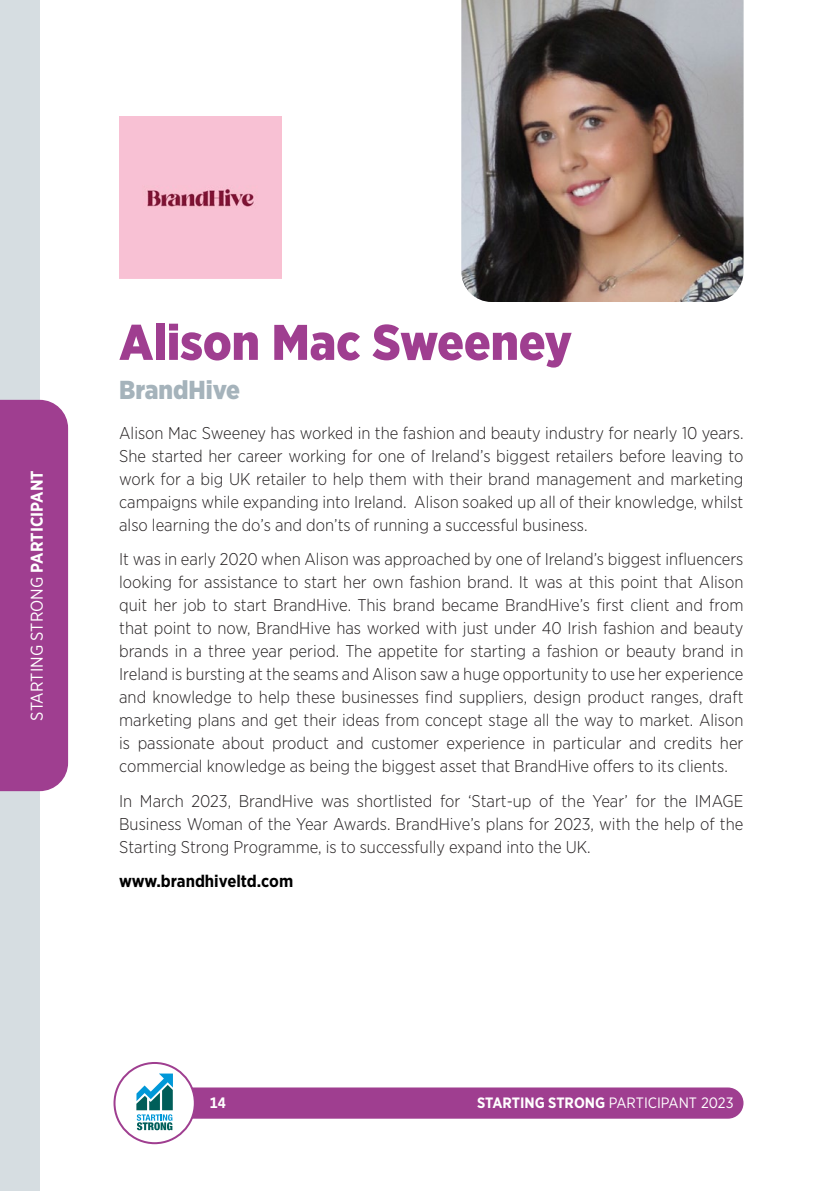
<style>
.page{position:relative;width:840px;height:1191px;background:#fff}
.page>*{position:absolute;margin:0;border:0;box-sizing:border-box;transform-origin:0 0}
.t1{font:900 50px "Gotham Narrow";color:#9f3e90}
.t2{font:900 26px "Gotham Narrow";color:#a5b3bb}
.t3{font:300 17px/23px "Gotham Narrow";color:#231f20;text-align:justify}
.t4{font:17px "Gotham Narrow";color:#fff}
.t5{font:700 17px "Gotham Narrow";color:#000}
.t6{font:15px "Gotham Narrow";color:#fff}
.t7{font:700 15px "Gotham Narrow";color:#fff}
.s1{font-weight:700}
</style>
<div class="page">
<div style="left:0;top:0;width:40px;height:1191px;background:#d6dde1"></div>
<div style="left:143px;top:1087px;width:600px;height:31px;background:#9f3e90;border-radius:16px"></div>
<div style="left:114px;top:1063px;width:81px;height:80px;background:#fff;border-radius:50%"></div>
<div style="left:113px;top:1062px;width:83px;height:82px;border:2px solid #9f3e90;border-radius:50%"></div>
<svg style="left:136px;top:1073px;width:37px;height:57px"></svg>
<div style="left:0;top:400px;width:68px;height:391px;background:#9f3e90"></div>
<img style="left:461px;top:0;width:282px;height:302px">
<div style="left:119px;top:116px;width:163px;height:162px;background:#f8c1d4"></div>
<p class="t4" style="left:26px;top:720px;width:252px;rotate:-90deg">STARTING STRONG <span class="s1">PARTICIPANT</span></p>
<h1 class="t1" style="left:119px;top:309px;width:454px">Alison Mac Sweeney</h1>
<h2 class="t2" style="left:119px;top:373px;width:122px">BrandHive</h2>
<p class="t3" style="left:119px;top:421px;width:625px">Alison Mac Sweeney has worked in the fashion and beauty industry for nearly 10 years.<br>She started her career working for one of Ireland’s biggest retailers before leaving to work for a big UK retailer to help them with their brand management and marketing campaigns while expanding into Ireland. Alison soaked up all of their knowledge, whilst also learning the do’s and don’ts of running a successful business.</p>
<p class="t3" style="left:119px;top:547px;width:625px">It was in early 2020 when Alison was approached by one of Ireland’s biggest influencers looking for assistance to start her own fashion brand. It was at this point that Alison quit her job to start BrandHive. This brand became BrandHive’s first client and from that point to now, BrandHive has worked with just under 40 Irish fashion and beauty brands in a three year period. The appetite for starting a fashion or beauty brand in Ireland is bursting at the seams and Alison saw a huge opportunity to use her experience and knowledge to help these businesses find suppliers, design product ranges, draft marketing plans and get their ideas from concept stage all the way to market. Alison is passionate about product and customer experience in particular and credits her commercial knowledge as being the biggest asset that BrandHive offers to its clients.</p>
<p class="t3" style="left:119px;top:789px;width:625px">In March 2023, BrandHive was shortlisted for ‘Start-up of the Year’ for the IMAGE Business Woman of the Year Awards. BrandHive’s plans for 2023, with the help of the Starting Strong Programme, is to successfully expand into the UK.</p>
<p class="t5" style="left:119px;top:870px;width:175px">www.brandhiveltd.com</p>
<p class="t7" style="left:210px;top:1093px;width:17px">14</p>
<p class="t6" style="left:477px;top:1093px;width:258px"><span class="s1">STARTING STRONG</span> PARTICIPANT 2023</p>
</div>
